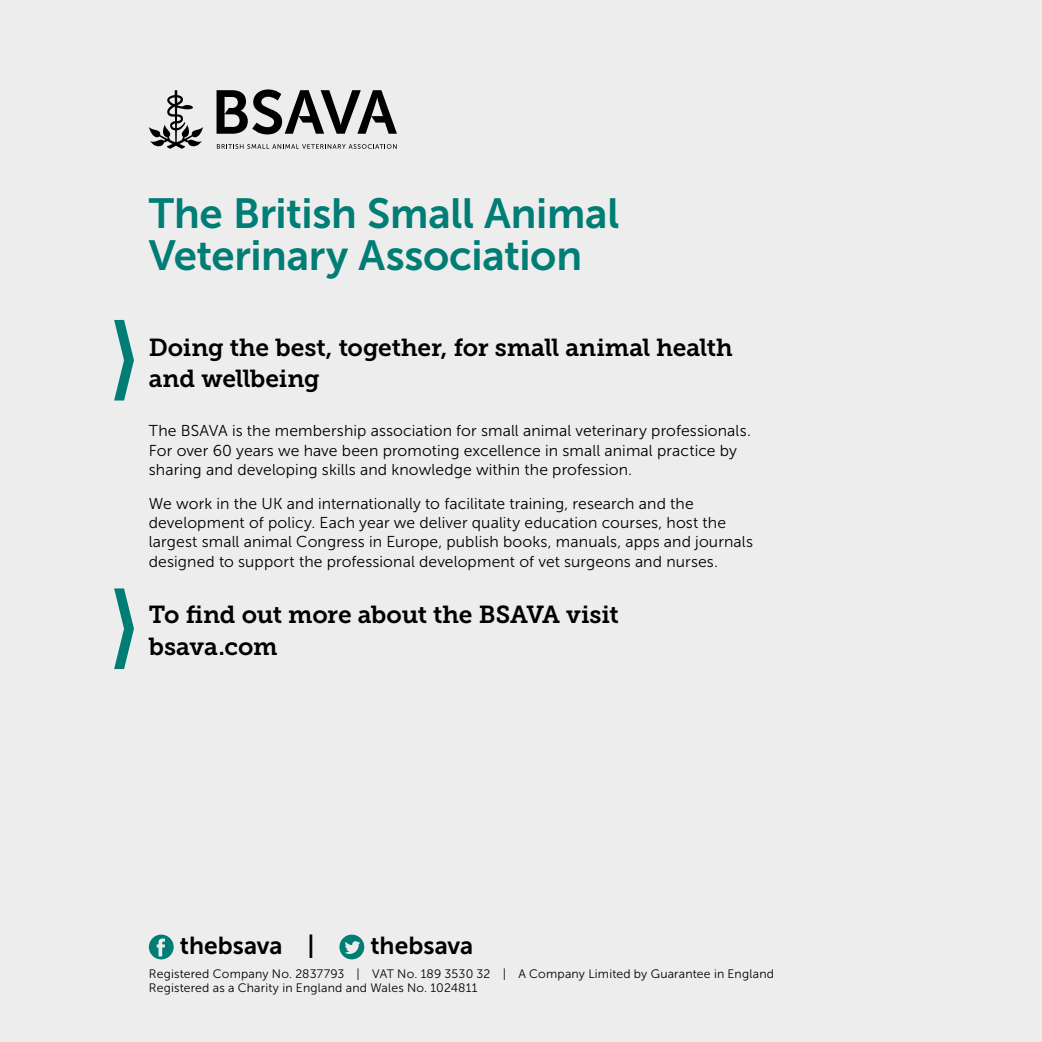
<style>
.page{position:relative;width:1042px;height:1042px;background:#ededed}
.page>*{position:absolute;margin:0;border:0;box-sizing:border-box;transform-origin:0 0}
.t1{font:42px/42px "Museo Sans 700";letter-spacing:-.005em;color:#007d75}
.t2{font:24.5px/31.5px "Museo Slab 700";letter-spacing:-.01em;color:#000}
.t3{font:24.5px "Museo Sans 700";color:#000}
.t4{font:15.75px/19.2px "Museo Sans 300";letter-spacing:.005em;color:#000}
.t5{font:12.25px/14px "Museo Sans 300";letter-spacing:.015em;color:#000}
</style>
<div class="page">
<svg style="left:114px;top:320px;width:20px;height:80px"></svg>
<svg style="left:114px;top:588px;width:20px;height:81px"></svg>
<svg style="left:216px;top:89px;width:181px;height:45px"></svg>
<svg style="left:217px;top:144px;width:180px;height:5px"></svg>
<svg style="left:149px;top:90px;width:54px;height:59px"></svg>
<svg style="left:149px;top:934px;width:25px;height:25px"></svg>
<svg style="left:339px;top:934px;width:25px;height:25px"></svg>
<h1 class="t1" style="left:149px;top:193px;width:472px">The British Small Animal<br>Veterinary Association</h1>
<h2 class="t2" style="left:149px;top:332px;width:585px">Doing the best, together, for small animal health and wellbeing</h2>
<p class="t4" style="left:149px;top:421px;width:603px">The BSAVA is the membership association for small animal veterinary professionals.<br>For over 60 years we have been promoting excellence in small animal practice by sharing and developing skills and knowledge within the profession.</p>
<p class="t4" style="left:149px;top:494px;width:606px">We work in the UK and internationally to facilitate training, research and the development of policy. Each year we deliver quality education courses, host the largest small animal Congress in Europe, publish books, manuals, apps and journals designed to support the professional development of vet surgeons and nurses.</p>
<h2 class="t2" style="left:149px;top:599px;width:471px">To find out more about the BSAVA visit bsava.com</h2>
<h2 class="t3" style="left:180px;top:932px;width:136px">thebsava |</h2>
<h2 class="t3" style="left:370px;top:932px;width:104px">thebsava</h2>
<p class="t5" style="left:149px;top:967px;width:627px">Registered Company No. 2837793 | VAT No. 189 3530 32 | A Company Limited by Guarantee in England<br>Registered as a Charity in England and Wales No. 1024811</p>
</div>
